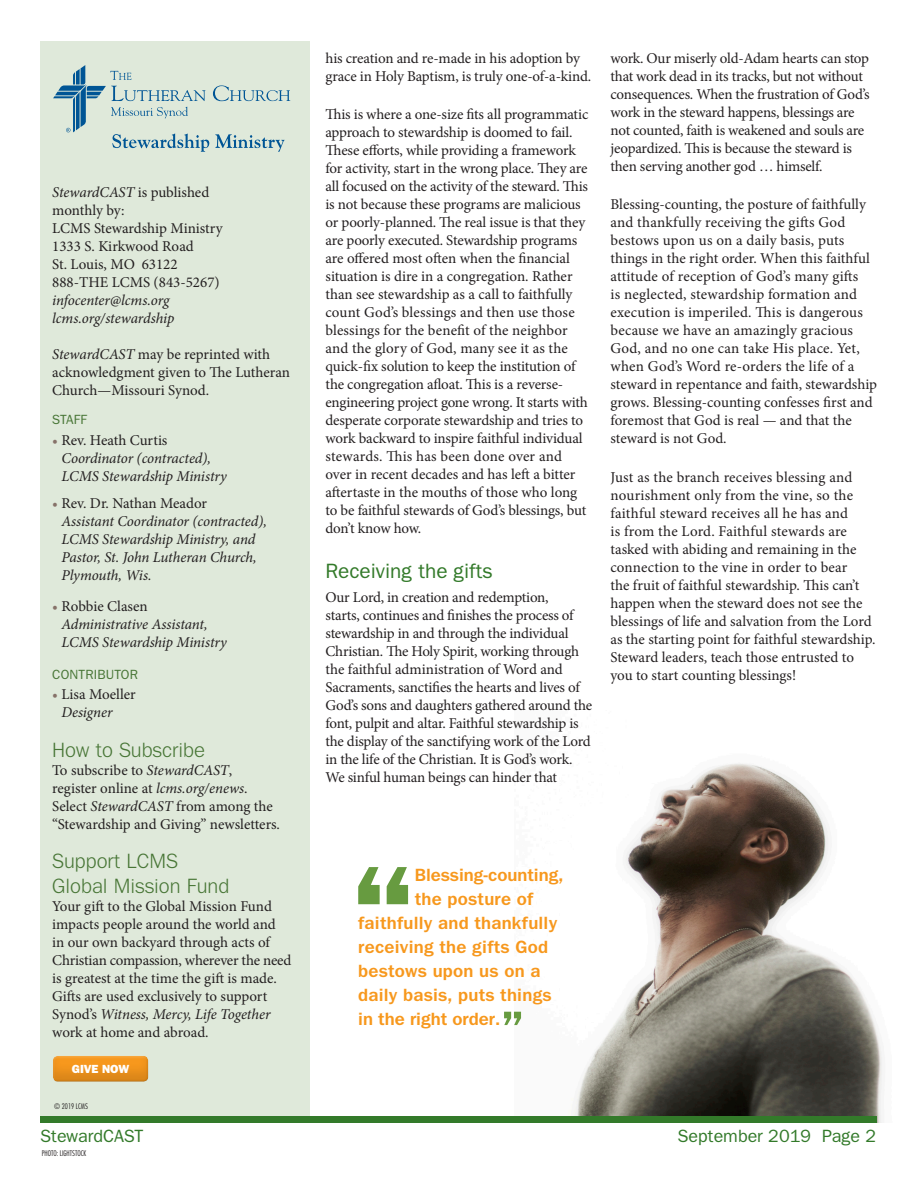
<style>
.page{position:relative;width:918px;height:1188px;background:#fff}
.page>*{position:absolute;margin:0;border:0;box-sizing:border-box;transform-origin:0 0}
.New_Body_Copy_2015{font:700 51px "Tee Franklin";color:#679b40}
.t1{font:21px/25.2px "Tee Franklin";color:#487636}
.Subhead_TeeFranklin{font:500 21px "Tee Franklin";color:#337a2a}
.New_Body_Copy_2015-2{font:700 18px "Tee Franklin";letter-spacing:.015em;color:#f7981d}
.t2{font:500 18px "Tee Franklin";color:#337a2a}
.New_Body_Copy_2015-3{font:15px/18px "Minion Pro";letter-spacing:-.005em;color:#231f20}
.t3{font:italic 15px/18px "Minion Pro";letter-spacing:-.01em;color:#231f20}
.t4{font:500 13.5px "Tee Franklin";letter-spacing:.015em;color:#487636}
.New_Body_Copy_2015-4{font:800 12px "Tee Franklin";color:#fff}
.t5{font:300 condensed 7.5px "Futura Std";color:#231f20}
.s1{font-style:normal}
.s2{font-style:italic}
.s3{font-style:normal;color:#877269}
.s4{color:#877269}
</style>
<div class="page">
<img style="left:573px;top:763px;width:310px;height:360px">
<div style="left:40px;top:41px;width:270px;height:1078px;background:#dfe9da"></div>
<svg style="left:53px;top:65px;width:237px;height:87px"></svg>
<div style="left:40px;top:1116px;width:837px;height:7px;background:#337a2a"></div>
<div style="left:52px;top:1054px;width:98px;height:27px;background:#fff;opacity:.75"></div>
<div style="left:52px;top:1057px;width:99px;height:26px;background:#231f20;opacity:.75"></div>
<svg style="left:358px;top:867px;width:50px;height:37px"></svg>
<p class="t3" style="left:52px;top:183px;width:159px">StewardCAST <span class="s1">is published</span></p>
<p class="New_Body_Copy_2015-3" style="left:52px;top:201px;width:74px">monthly by:</p>
<p class="New_Body_Copy_2015-3" style="left:52px;top:219px;width:172px">LCMS Stewardship Ministry</p>
<p class="New_Body_Copy_2015-3" style="left:52px;top:237px;width:143px">1333 S. Kirkwood Road</p>
<p class="New_Body_Copy_2015-3" style="left:52px;top:255px;width:127px">St. Louis, MO 63122</p>
<p class="New_Body_Copy_2015-3" style="left:52px;top:273px;width:169px">888-THE LCMS (843-5267)</p>
<p class="t3" style="left:52px;top:291px;width:119px">infocenter@lcms.org</p>
<p class="t3" style="left:52px;top:309px;width:124px">lcms.org/stewardship</p>
<p class="New_Body_Copy_2015-3" style="left:52px;top:345px;width:239px"><span class="s2">StewardCAST</span> may be reprinted with acknowledgment given to The Lutheran<br>Church—Missouri Synod.</p>
<p class="t4" style="left:52px;top:412px;width:36px">STAFF</p>
<p class="t3" style="left:61px;top:431px;width:167px;text-indent:-9px"><span class="s3">•</span> <span class="s1">Rev. Heath Curtis<br></span>Coordinator (contracted),<br>LCMS Stewardship Ministry</p>
<p class="t3" style="left:61px;top:494px;width:207px;text-indent:-9px"><span class="s3">•</span> <span class="s1">Rev. Dr. Nathan Meador<br></span>Assistant Coordinator (contracted),<br>LCMS Stewardship Ministry, and<br>Pastor, St. John Lutheran Church,<br>Plymouth, Wis.</p>
<p class="t3" style="left:61px;top:598px;width:167px;text-indent:-9px"><span class="s3">•</span> <span class="s1">Robbie Clasen<br></span>Administrative Assistant,<br>LCMS Stewardship Ministry</p>
<p class="t4" style="left:52px;top:666px;width:87px">CONTRIBUTOR</p>
<p class="New_Body_Copy_2015-3" style="left:61px;top:685px;width:76px;text-indent:-9px"><span class="s4">•</span> Lisa Moeller<br><span class="s2">Designer</span></p>
<p class="t1" style="left:52px;top:738px;width:154px">How to Subscribe</p>
<p class="New_Body_Copy_2015-3" style="left:52px;top:762px;width:229px">To subscribe to <span class="s2">StewardCAST</span>, register online at <span class="s2">lcms.org/enews</span>.<br>Select <span class="s2">StewardCAST</span> from among the “Stewardship and Giving” newsletters.</p>
<p class="t1" style="left:52px;top:848px;width:179px">Support LCMS<br>Global Mission Fund</p>
<p class="New_Body_Copy_2015-3" style="left:52px;top:897px;width:241px">Your gift to the Global Mission Fund impacts people around the world and in our own backyard through acts of Christian compassion, wherever the need is greatest at the time the gift is made.<br>Gifts are used exclusively to support Synod’s <span class="s2">Witness, Mercy, Life Together </span>work at home and abroad.</p>
<p class="New_Body_Copy_2015-4" style="left:72px;top:1061px;width:59px">GIVE NOW</p>
<p class="t5" style="left:54px;top:1101px;width:35px">© 2019 LCMS</p>
<p class="New_Body_Copy_2015-3" style="left:326px;top:50px;width:267px">his creation and re-made in his adoption by grace in Holy Baptism, is truly one-of-a-kind.</p>
<p class="New_Body_Copy_2015-3" style="left:326px;top:106px;width:264px">This is where a one-size fits all programmatic approach to stewardship is doomed to fail.<br>These efforts, while providing a framework for activity, start in the wrong place. They are all focused on the activity of the steward. This is not because these programs are malicious or poorly-planned. The real issue is that they are poorly executed. Stewardship programs are offered most often when the financial situation is dire in a congregation. Rather than see stewardship as a call to faithfully count God’s blessings and then use those blessings for the benefit of the neighbor and the glory of God, many see it as the quick-fix solution to keep the institution of the congregation afloat. This is a reverse&shy;engineering project gone wrong. It starts with desperate corporate stewardship and tries to work backward to inspire faithful individual stewards. This has been done over and over in recent decades and has left a bitter aftertaste in the mouths of those who long to be faithful stewards of God’s blessings, but don’t know how.</p>
<p class="Subhead_TeeFranklin" style="left:326px;top:558px;width:169px">Receiving the gifts</p>
<p class="New_Body_Copy_2015-3" style="left:326px;top:589px;width:268px">Our Lord, in creation and redemption,<br>starts, continues and finishes the process of stewardship in and through the individual Christian. The Holy Spirit, working through the faithful administration of Word and Sacraments, sanctifies the hearts and lives of God’s sons and daughters gathered around the font, pulpit and altar. Faithful stewardship is the display of the sanctifying work of the Lord in the life of the Christian. It is God’s work.<br>We sinful human beings can hinder that</p>
<p class="New_Body_Copy_2015-3" style="left:610px;top:50px;width:261px">work. Our miserly old-Adam hearts can stop that work dead in its tracks, but not without consequences. When the frustration of God’s work in the steward happens, blessings are not counted, faith is weakened and souls are jeopardized. This is because the steward is then serving another god … himself.</p>
<p class="New_Body_Copy_2015-3" style="left:610px;top:196px;width:268px">Blessing-counting, the posture of faithfully and thankfully receiving the gifts God bestows upon us on a daily basis, puts things in the right order. When this faithful attitude of reception of God’s many gifts<br>is neglected, stewardship formation and execution is imperiled. This is dangerous because we have an amazingly gracious God, and no one can take His place. Yet, when God’s Word re-orders the life of a steward in repentance and faith, stewardship grows. Blessing-counting confesses first and foremost that God is real — and that the steward is not God.</p>
<p class="New_Body_Copy_2015-3" style="left:610px;top:468px;width:267px">Just as the branch receives blessing and nourishment only from the vine, so the faithful steward receives all he has and<br>is from the Lord. Faithful stewards are tasked with abiding and remaining in the connection to the vine in order to bear<br>the fruit of faithful stewardship. This can’t happen when the steward does not see the blessings of life and salvation from the Lord as the starting point for faithful stewardship.<br>Steward leaders, teach those entrusted to you to start counting blessings!</p>
<p class="New_Body_Copy_2015-2" style="left:415px;top:864px;width:150px">Blessing-counting,</p>
<p class="New_Body_Copy_2015-2" style="left:415px;top:888px;width:120px">the posture of</p>
<p class="New_Body_Copy_2015-2" style="left:358px;top:912px;width:201px">faithfully and thankfully</p>
<p class="New_Body_Copy_2015-2" style="left:358px;top:936px;width:191px">receiving the gifts God</p>
<p class="New_Body_Copy_2015-2" style="left:358px;top:960px;width:184px">bestows upon us on a</p>
<p class="New_Body_Copy_2015-2" style="left:358px;top:984px;width:195px">daily basis, puts things</p>
<p class="New_Body_Copy_2015-2" style="left:358px;top:1008px;width:144px">in the right order.</p>
<p class="New_Body_Copy_2015" style="left:500px;top:999px;width:26px">”</p>
<p class="t2" style="left:40px;top:1126px;width:104px">StewardCAST</p>
<p class="t2" style="left:678px;top:1126px;width:200px">September 2019 Page 2</p>
<p class="t5" style="left:42px;top:1148px;width:46px">PHOTO: LIGHTSTOCK</p>
</div>
